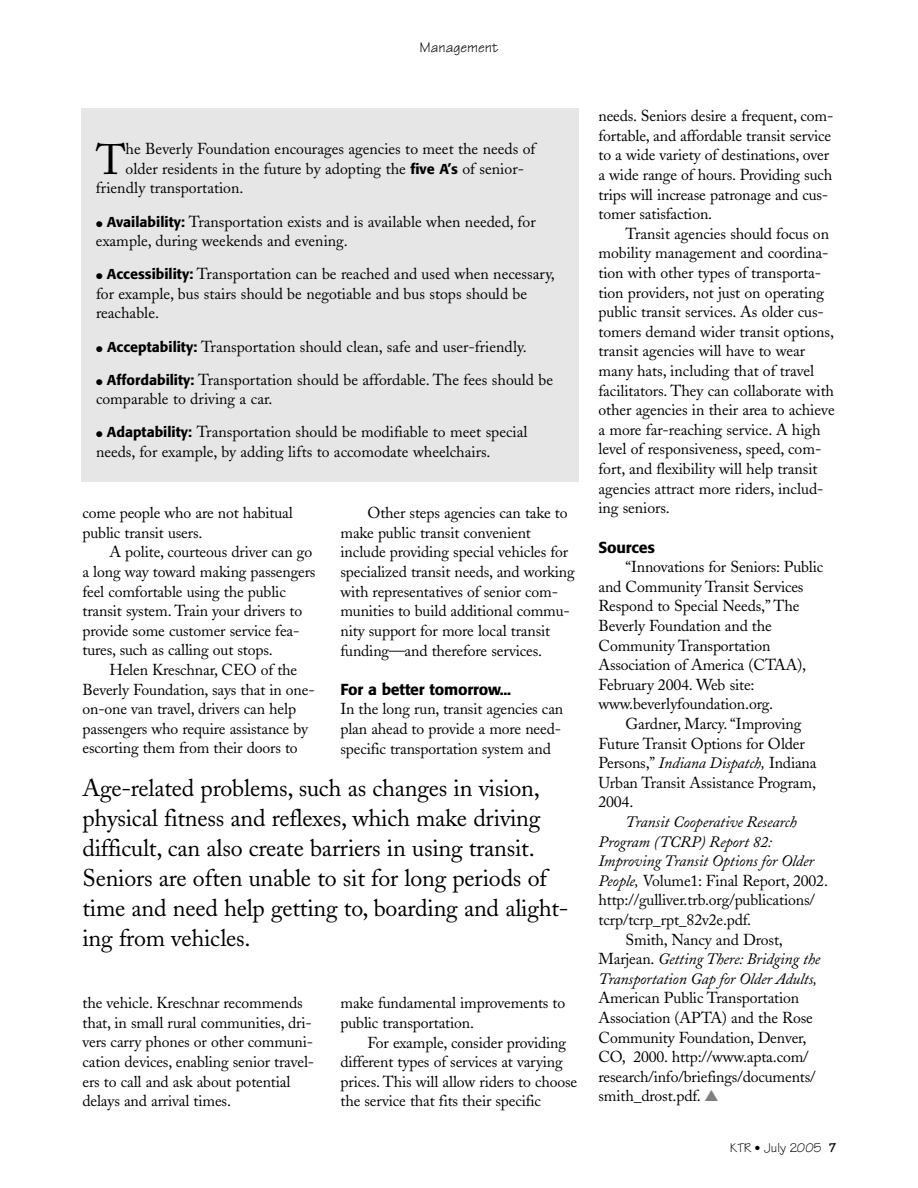
<style>
.page{position:relative;width:918px;height:1188px;background:#fff}
.page>*{position:absolute;margin:0;border:0;box-sizing:border-box;transform-origin:0 0}
.t1{font:42.3px "Adobe Caslon";color:#000}
.t2{font:24px/29.8px "Adobe Caslon";letter-spacing:-.01em;color:#000}
.t3{font:15.75px/19.6px "Adobe Caslon";letter-spacing:-.01em;color:#000}
.t4{font:italic 15.75px "Adobe Caslon";letter-spacing:-.01em;color:#000}
.t5{font:500 15.75px "Formata";letter-spacing:-.01em;color:#000}
.t6{font:15px "Tekton";color:#000}
.t7{font:13.5px "Tekton";color:#000}
.s1{font-family:"Formata";font-weight:500;font-size:14.25px}
.s2{font-style:italic}
.s3{font-style:normal}
.s4{color:#808080}
.s5{font-weight:700}
</style>
<div class="page">
<div style="left:81px;top:108px;width:498px;height:373px;background:#e6e6e6"></div>
<p class="t6" style="left:420px;top:42px;width:80px">Management</p>
<h1 class="t1" style="left:96px;top:143px;width:31px">T</h1>
<p class="t3" style="left:126px;top:141px;width:411px">he Beverly Foundation encourages agencies to meet the needs of</p>
<p class="t3" style="left:126px;top:161px;width:400px">older residents in the future by adopting the <span class="s1">five A’s</span> of senior-</p>
<p class="t3" style="left:96px;top:180px;width:149px">friendly transportation.</p>
<p class="t3" style="left:96px;top:213px;width:441px">● <span class="s1">Availability:</span> Transportation exists and is available when needed, for example, during weekends and evening.</p>
<p class="t3" style="left:96px;top:266px;width:460px">● <span class="s1">Accessibility:</span> Transportation can be reached and used when necessary, for example, bus stairs should be negotiable and bus stops should be reachable.</p>
<p class="t3" style="left:96px;top:338px;width:432px">● <span class="s1">Acceptability:</span> Transportation should clean, safe and user-friendly.</p>
<p class="t3" style="left:96px;top:371px;width:459px">● <span class="s1">Affordability:</span> Transportation should be affordable. The fees should be comparable to driving a car.</p>
<p class="t3" style="left:96px;top:424px;width:433px">● <span class="s1">Adaptability:</span> Transportation should be modifiable to meet special needs, for example, by adding lifts to accomodate wheelchairs.</p>
<p class="t3" style="left:82px;top:505px;width:212px">come people who are not habitual public transit users.</p>
<p class="t3" style="left:82px;top:544px;width:235px;text-indent:27px">A polite, courteous driver can go a long way toward making passengers feel comfortable using the public transit system. Train your drivers to provide some customer service fea&shy;tures, such as calling out stops.</p>
<p class="t3" style="left:82px;top:662px;width:234px;text-indent:27px">Helen Kreschnar, CEO of the Beverly Foundation, says that in one&shy;on-one van travel, drivers can help passengers who require assistance by escorting them from their doors to</p>
<p class="t3" style="left:340px;top:505px;width:236px;text-indent:27px">Other steps agencies can take to make public transit convenient include providing special vehicles for specialized transit needs, and working with representatives of senior com&shy;munities to build additional commu&shy;nity support for more local transit funding—and therefore services.</p>
<p class="t5" style="left:340px;top:683px;width:172px">For a better tomorrow...</p>
<p class="t3" style="left:340px;top:701px;width:224px">In the long run, transit agencies can plan ahead to provide a more need&shy;specific transportation system and</p>
<p class="t2" style="left:82px;top:776px;width:488px">Age-related problems, such as changes in vision, physical fitness and reflexes, which make driving difficult, can also create barriers in using transit.<br>Seniors are often unable to sit for long periods of time and need help getting to, boarding and alight&shy;ing from vehicles.</p>
<p class="t3" style="left:82px;top:995px;width:233px">the vehicle. Kreschnar recommends that, in small rural communities, dri&shy;vers carry phones or other communi&shy;cation devices, enabling senior travel&shy;ers to call and ask about potential delays and arrival times.</p>
<p class="t3" style="left:340px;top:995px;width:226px">make fundamental improvements to public transportation.</p>
<p class="t3" style="left:340px;top:1034px;width:238px;text-indent:27px">For example, consider providing different types of services at varying prices. This will allow riders to choose the service that fits their specific</p>
<p class="t3" style="left:598px;top:108px;width:237px">needs. Seniors desire a frequent, com&shy;fortable, and affordable transit service to a wide variety of destinations, over a wide range of hours. Providing such trips will increase patronage and cus&shy;tomer satisfaction.</p>
<p class="t3" style="left:598px;top:225px;width:238px;text-indent:27px">Transit agencies should focus on mobility management and coordina&shy;tion with other types of transporta&shy;tion providers, not just on operating public transit services. As older cus&shy;tomers demand wider transit options, transit agencies will have to wear many hats, including that of travel facilitators. They can collaborate with other agencies in their area to achieve a more far-reaching service. A high level of responsiveness, speed, com&shy;fort, and flexibility will help transit agencies attract more riders, includ&shy;ing seniors.</p>
<p class="t5" style="left:598px;top:541px;width:58px">Sources</p>
<p class="t3" style="left:598px;top:559px;width:226px;text-indent:27px">“Innovations for Seniors: Public and Community Transit Services<br>Respond to Special Needs,” The<br>Beverly Foundation and the<br>Community Transportation<br>Association of America (CTAA),<br>February 2004. Web site: www.beverlyfoundation.org.</p>
<p class="t3" style="left:598px;top:716px;width:220px;text-indent:27px">Gardner, Marcy. “Improving<br>Future Transit Options for Older<br>Persons,” <span class="s2">Indiana Dispatch,</span> Indiana<br>Urban Transit Assistance Program,<br>2004.</p>
<p class="t4" style="left:626px;top:815px;width:173px">Transit Cooperative Research</p>
<p class="t4" style="left:598px;top:835px;width:175px">Program (TCRP) Report 82:</p>
<p class="t4" style="left:598px;top:855px;width:217px">Improving Transit Options for Older</p>
<p class="t3" style="left:598px;top:873px;width:231px"><span class="s2">People,</span> Volume1: Final Report, 2002.</p>
<p class="t3" style="left:598px;top:892px;width:218px">http://gulliver.trb.org/publications/</p>
<p class="t3" style="left:598px;top:912px;width:154px">tcrp/tcrp_rpt_82v2e.pdf.</p>
<p class="t3" style="left:626px;top:931px;width:159px">Smith, Nancy and Drost,</p>
<p class="t4" style="left:598px;top:953px;width:223px"><span class="s3">Marjean.</span> Getting There: Bridging the</p>
<p class="t4" style="left:598px;top:972px;width:220px">Transportation Gap for Older Adults,</p>
<p class="t3" style="left:598px;top:990px;width:219px">American Public Transportation<br>Association (APTA) and the Rose<br>Community Foundation, Denver,<br>CO, 2000. http://www.apta.com/ research/info/briefings/documents/ smith_drost.pdf. <span class="s4">▲</span></p>
<p class="t7" style="left:730px;top:1143px;width:107px">KTR ● July 2005 <span class="s5">7</span></p>
</div>
